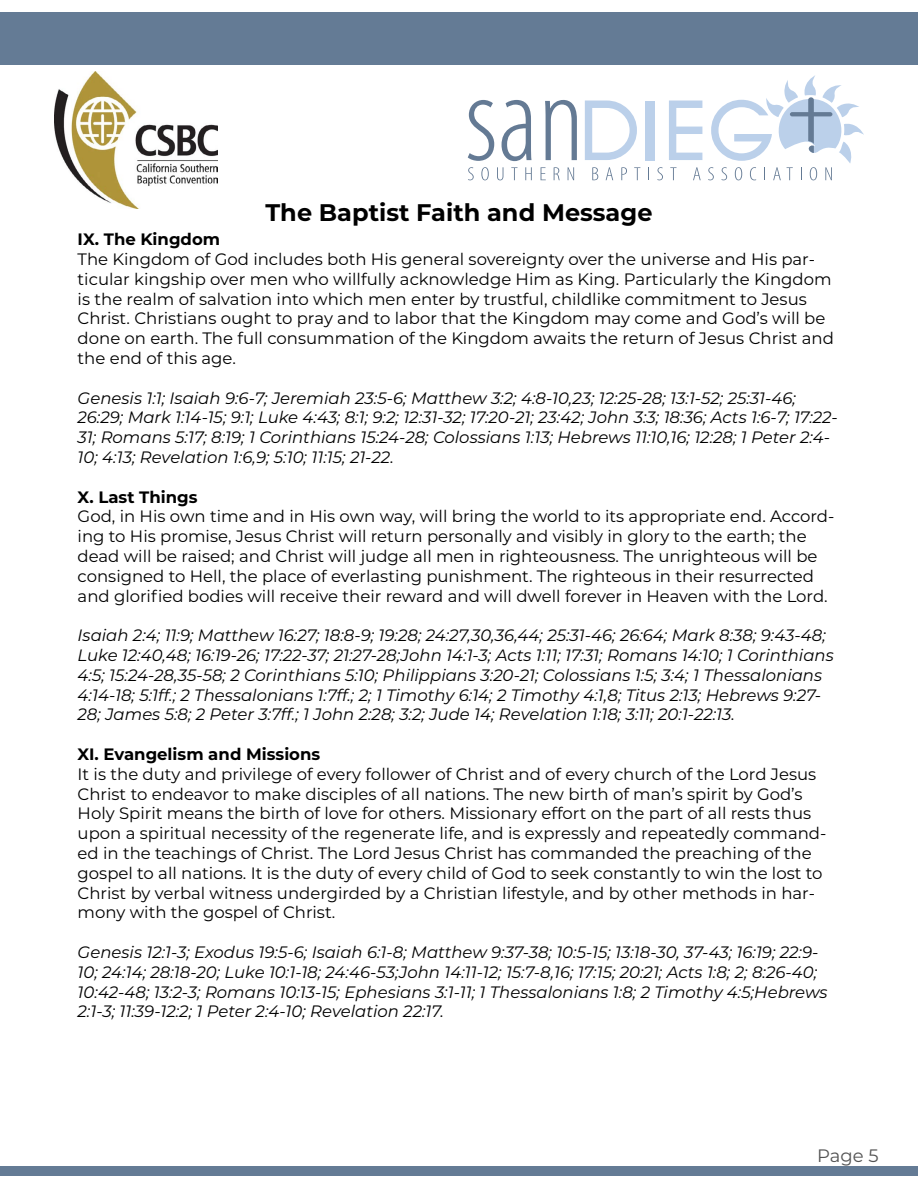
<style>
.page{position:relative;width:918px;height:1188px;background:#fff}
.page>*{position:absolute;margin:0;border:0;box-sizing:border-box;transform-origin:0 0}
.t1{font:700 24px "Montserrat";color:#000}
.t2{font:18px "Montserrat";color:#535353}
.t3{font:16.5px/19.8px "Montserrat";color:#000}
.t4{font:italic 16.5px/19.8px "Montserrat";color:#000}
.t5{font:700 16.5px "Montserrat";color:#000}
</style>
<div class="page">
<div style="left:0;top:13px;width:918px;height:52px;background:#647b95"></div>
<div style="left:0;top:1166px;width:918px;height:10px;background:#647b95"></div>
<img style="left:54px;top:71px;width:164px;height:138px">
<svg style="left:585px;top:101px;width:52px;height:59px"></svg>
<div style="left:646px;top:101px;width:9px;height:59px;background:#bbd0ea"></div>
<svg style="left:669px;top:101px;width:33px;height:59px"></svg>
<svg style="left:468px;top:100px;width:26px;height:61px"></svg>
<svg style="left:502px;top:100px;width:30px;height:61px"></svg>
<svg style="left:545px;top:100px;width:32px;height:60px"></svg>
<svg style="left:468px;top:167px;width:6px;height:13px"></svg>
<svg style="left:481px;top:167px;width:8px;height:13px"></svg>
<svg style="left:497px;top:167px;width:6px;height:13px"></svg>
<svg style="left:511px;top:167px;width:7px;height:13px"></svg>
<svg style="left:525px;top:167px;width:7px;height:13px"></svg>
<svg style="left:541px;top:167px;width:5px;height:13px"></svg>
<svg style="left:554px;top:167px;width:6px;height:13px"></svg>
<svg style="left:568px;top:167px;width:6px;height:13px"></svg>
<svg style="left:592px;top:167px;width:6px;height:13px"></svg>
<svg style="left:606px;top:167px;width:7px;height:13px"></svg>
<svg style="left:621px;top:167px;width:6px;height:13px"></svg>
<svg style="left:634px;top:167px;width:6px;height:13px"></svg>
<svg style="left:648px;top:167px;width:1px;height:13px"></svg>
<svg style="left:657px;top:167px;width:6px;height:13px"></svg>
<svg style="left:670px;top:167px;width:7px;height:13px"></svg>
<svg style="left:693px;top:167px;width:8px;height:13px"></svg>
<svg style="left:708px;top:75px;width:156px;height:105px"></svg>
<hr style="left:790px;top:112px;width:42px;height:4px;background:#647a94;border-radius:2px">
<div style="left:808px;top:97px;width:6px;height:59px;background:#647a94;border-radius:3px"></div>
<h1 class="t1" style="left:265px;top:195px;width:389px">The Baptist Faith and Message</h1>
<p class="t5" style="left:78px;top:227px;width:144px">IX. The Kingdom</p>
<p class="t3" style="left:78px;top:249px;width:758px">The Kingdom of God includes both His general sovereignty over the universe and His par&shy;ticular kingship over men who willfully acknowledge Him as King. Particularly the Kingdom is the realm of salvation into which men enter by trustful, childlike commitment to Jesus Christ. Christians ought to pray and to labor that the Kingdom may come and God’s will be done on earth. The full consummation of the Kingdom awaits the return of Jesus Christ and the end of this age.</p>
<p class="t4" style="left:78px;top:387px;width:762px">Genesis 1:1; Isaiah 9:6-7; Jeremiah 23:5-6; Matthew 3:2; 4:8-10,23; 12:25-28; 13:1-52; 25:31-46; 26:29; Mark 1:14-15; 9:1; Luke 4:43; 8:1; 9:2; 12:31-32; 17:20-21; 23:42; John 3:3; 18:36; Acts 1:6-7; 17:22- 31; Romans 5:17; 8:19; 1 Corinthians 15:24-28; Colossians 1:13; Hebrews 11:10,16; 12:28; 1 Peter 2:4- 10; 4:13; Revelation 1:6,9; 5:10; 11:15; 21-22.</p>
<p class="t5" style="left:78px;top:485px;width:122px">X. Last Things</p>
<p class="t3" style="left:78px;top:506px;width:758px">God, in His own time and in His own way, will bring the world to its appropriate end. Accord&shy;ing to His promise, Jesus Christ will return personally and visibly in glory to the earth; the dead will be raised; and Christ will judge all men in righteousness. The unrighteous will be consigned to Hell, the place of everlasting punishment. The righteous in their resurrected and glorified bodies will receive their reward and will dwell forever in Heaven with the Lord.</p>
<p class="t4" style="left:78px;top:625px;width:758px">Isaiah 2:4; 11:9; Matthew 16:27; 18:8-9; 19:28; 24:27,30,36,44; 25:31-46; 26:64; Mark 8:38; 9:43-48; Luke 12:40,48; 16:19-26; 17:22-37; 21:27-28;John 14:1-3; Acts 1:11; 17:31; Romans 14:10; 1 Corinthians 4:5; 15:24-28,35-58; 2 Corinthians 5:10; Philippians 3:20-21; Colossians 1:5; 3:4; 1 Thessalonians 4:14-18; 5:1ff.; 2 Thessalonians 1:7ff.; 2; 1 Timothy 6:14; 2 Timothy 4:1,8; Titus 2:13; Hebrews 9:27- 28; James 5:8; 2 Peter 3:7ff.; 1 John 2:28; 3:2; Jude 14; Revelation 1:18; 3:11; 20:1-22:13.</p>
<p class="t5" style="left:78px;top:742px;width:244px">XI. Evangelism and Missions</p>
<p class="t3" style="left:78px;top:763px;width:750px">It is the duty and privilege of every follower of Christ and of every church of the Lord Jesus Christ to endeavor to make disciples of all nations. The new birth of man’s spirit by God’s Holy Spirit means the birth of love for others. Missionary effort on the part of all rests thus upon a spiritual necessity of the regenerate life, and is expressly and repeatedly command&shy;ed in the teachings of Christ. The Lord Jesus Christ has commanded the preaching of the gospel to all nations. It is the duty of every child of God to seek constantly to win the lost to Christ by verbal witness undergirded by a Christian lifestyle, and by other methods in har&shy;mony with the gospel of Christ.</p>
<p class="t4" style="left:78px;top:942px;width:751px">Genesis 12:1-3; Exodus 19:5-6; Isaiah 6:1-8; Matthew 9:37-38; 10:5-15; 13:18-30, 37-43; 16:19; 22:9- 10; 24:14; 28:18-20; Luke 10:1-18; 24:46-53;John 14:11-12; 15:7-8,16; 17:15; 20:21; Acts 1:8; 2; 8:26-40; 10:42-48; 13:2-3; Romans 10:13-15; Ephesians 3:1-11; 1 Thessalonians 1:8; 2 Timothy 4:5;Hebrews 2:1-3; 11:39-12:2; 1 Peter 2:4-10; Revelation 22:17.</p>
<p class="t2" style="left:817px;top:1143px;width:63px">Page 5</p>
</div>
